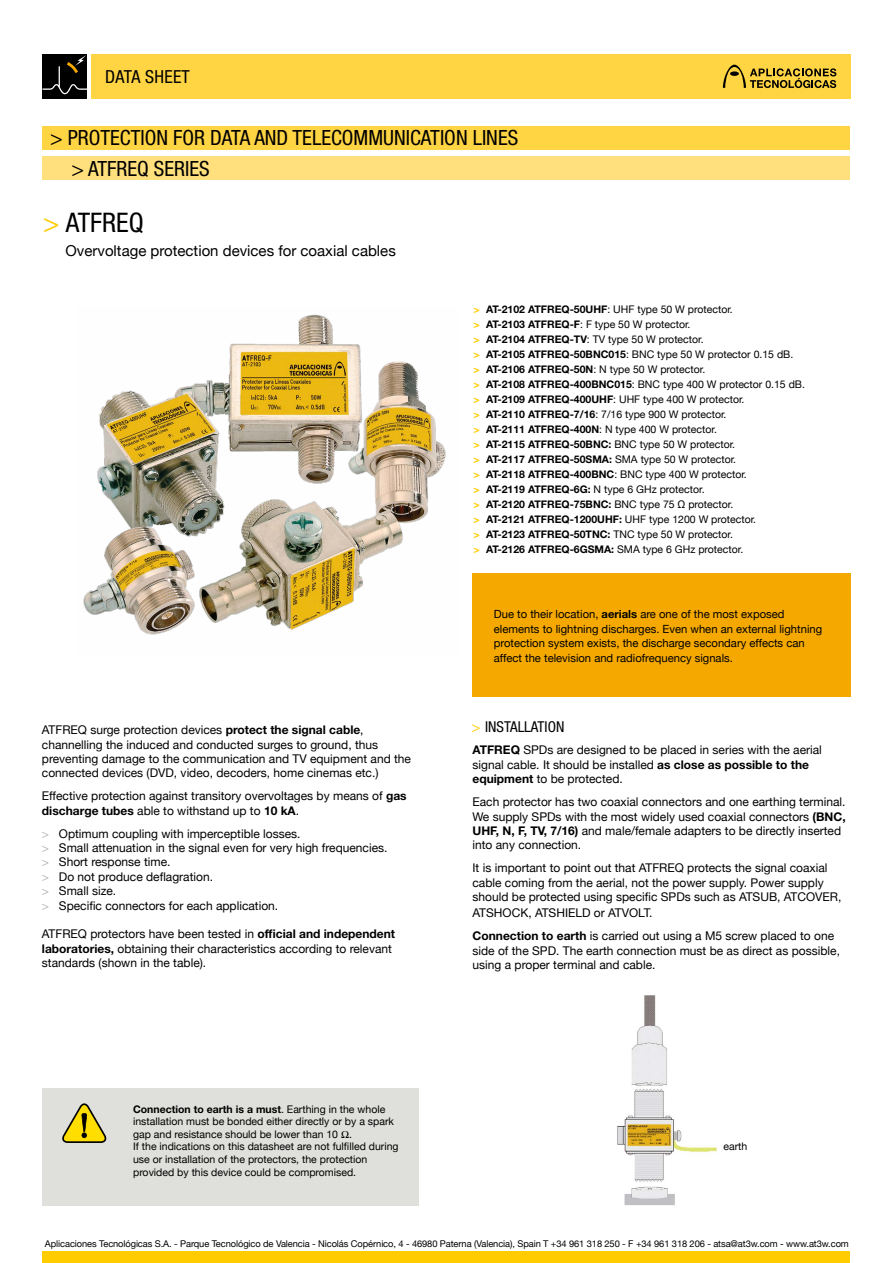
<style>
.page{position:relative;width:893px;height:1263px;background:#fff}
.page>*{position:absolute;margin:0;border:0;box-sizing:border-box;transform-origin:0 0}
.t1{font:condensed 27px "Helvetica Neue LT Std";color:#000}
.t2{font:condensed 21px "Helvetica Neue LT Std";color:#000}
.t3{font:condensed 18px "Helvetica Neue LT Std";letter-spacing:.015em;color:#000}
.t4{font:15px "Helvetica Neue";color:#000}
.t5{font:condensed 15px "Helvetica Neue LT Std";color:#000}
.t6{font:12px/14.4px "Helvetica Neue";color:#000}
.t7{font:11.25px/14.4px "Helvetica Neue";color:#000}
.t8{font:10.5px/15px "Helvetica Neue";color:#000}
.t9{font:700 10.5px/15px "Helvetica Neue LT Std";color:#000}
.t10{font:700 10.5px/15px "Helvetica Neue LT Std";color:#fc0;text-align:justify}
.t11{font:9.3px "Helvetica Neue";letter-spacing:-.01em;color:#000}
.s1{color:#fc0}
.s2{font-family:"Helvetica Neue LT Std";font-weight:700}
.s3{font-family:"Helvetica Neue";font-weight:400}
.s4{font-family:"Arial";font-weight:400}
.s5{color:#b3b2b2}
</style>
<div class="page">
<div style="left:43px;top:1251px;width:807px;height:12px;background:#fc0"></div>
<div style="left:43px;top:54px;width:44px;height:45px;background:#000"></div>
<svg style="left:43px;top:55px;width:44px;height:39px"></svg>
<div style="left:91px;top:54px;width:759px;height:45px;background:#ffd544"></div>
<svg style="left:723px;top:65px;width:113px;height:23px"></svg>
<img style="left:83px;top:314px;width:363px;height:321px">
<img style="left:617px;top:995px;width:100px;height:211px">
<div style="left:473px;top:573px;width:378px;height:123px;background:#f5a900"></div>
<div style="left:43px;top:157px;width:807px;height:23px;background:#ffe07d"></div>
<div style="left:43px;top:126px;width:807px;height:23px;background:#ffd544"></div>
<div style="left:43px;top:1089px;width:376px;height:117px;background:#dfdfdc"></div>
<svg style="left:62px;top:1103px;width:45px;height:40px"></svg>
<h3 class="t3" style="left:105px;top:66px;width:86px">DATA SHEET</h3>
<h2 class="t2" style="left:50px;top:126px;width:470px">&gt; PROTECTION FOR DATA AND TELECOMMUNICATION LINES</h2>
<h2 class="t2" style="left:71px;top:156px;width:140px">&gt; ATFREQ SERIES</h2>
<h1 class="t1" style="left:43px;top:207px;width:102px"><span class="s1">&gt;</span> ATFREQ</h1>
<p class="t4" style="left:66px;top:241px;width:332px">Overvoltage protection devices for coaxial cables</p>
<p class="t8" style="left:486px;top:301px;width:320px"><span class="s2">AT-2102 ATFREQ-50UHF</span>: UHF type 50 W protector.<br><span class="s2">AT-2103 ATFREQ-F</span>: F type 50 W protector.<br><span class="s2">AT-2104 ATFREQ-TV</span>: TV type 50 W protector.<br><span class="s2">AT-2105 ATFREQ-50BNC015</span>: BNC type 50 W protector 0.15 dB.<br><span class="s2">AT-2106 ATFREQ-50N</span>: N type 50 W protector.<br><span class="s2">AT-2108 ATFREQ-400BNC015</span>: BNC type 400 W protector 0.15 dB.<br><span class="s2">AT-2109 ATFREQ-400UHF</span>: UHF type 400 W protector.<br><span class="s2">AT-2110 ATFREQ-7/16</span>: 7/16 type 900 W protector.<br><span class="s2">AT-2111 ATFREQ-400N</span>: N type 400 W protector.</p>
<p class="t9" style="left:486px;top:436px;width:252px">AT-2115 ATFREQ-50BNC: <span class="s3">BNC type 50 W protector.<br></span>AT-2117 ATFREQ-50SMA: <span class="s3">SMA type 50 W protector.</span></p>
<p class="t8" style="left:486px;top:466px;width:262px"><span class="s2">AT-2118 ATFREQ-400BNC</span>: BNC type 400 W protector.<br><span class="s2">AT-2119 ATFREQ-6G:</span> N type 6 GHz protector.</p>
<p class="t9" style="left:486px;top:496px;width:272px">AT-2120 ATFREQ-75BNC: <span class="s3">BNC type 75</span> <span class="s4">Ω</span> <span class="s3">protector.<br></span>AT-2121 ATFREQ-1200UHF: <span class="s3">UHF type 1200 W protector.<br></span>AT-2123 ATFREQ-50TNC: <span class="s3">TNC type 50 W protector.</span></p>
<p class="t8" style="left:486px;top:541px;width:259px"><span class="s2">AT-2126 ATFREQ-6GSMA:</span> SMA type 6 GHz protector.</p>
<p class="t10" style="left:473px;top:301px;width:8px">&gt; &gt; &gt; &gt; &gt; &gt; &gt; &gt; &gt; &gt; &gt; &gt; &gt; &gt; &gt; &gt; &gt;</p>
<p class="t7" style="left:494px;top:607px;width:330px">Due to their location, <span class="s2">aerials</span> are one of the most exposed elements to lightning discharges. Even when an external lightning protection system exists, the discharge secondary effects can affect the television and radiofrequency signals.</p>
<p class="t6" style="left:42px;top:722px;width:323px">ATFREQ surge protection devices <span class="s2">protect the signal cable</span>,</p>
<p class="t5" style="left:472px;top:717px;width:94px"><span class="s1">&gt;</span> INSTALLATION</p>
<p class="t6" style="left:42px;top:737px;width:371px">channelling the induced and conducted surges to ground, thus preventing damage to the communication and TV equipment and the connected devices (DVD, video, decoders, home cinemas etc.)</p>
<p class="t6" style="left:42px;top:789px;width:366px">Effective protection against transitory overvoltages by means of <span class="s2">gas discharge tubes</span> able to withstand up to <span class="s2">10 kA</span>.</p>
<p class="t6" style="left:42px;top:826px;width:347px"><span class="s5">&gt;</span> Optimum coupling with imperceptible losses.<br><span class="s5">&gt;</span> Small attenuation in the signal even for very high frequencies. <span class="s5">&gt;</span> Short response time.<br><span class="s5">&gt;</span> Do not produce deflagration.<br><span class="s5">&gt;</span> Small size.<br><span class="s5">&gt;</span> Specific connectors for each application.</p>
<p class="t6" style="left:42px;top:927px;width:355px">ATFREQ protectors have been tested in <span class="s2">official and independent laboratories,</span> obtaining their characteristics according to relevant standards (shown in the table).</p>
<p class="t6" style="left:472px;top:743px;width:351px"><span class="s2">ATFREQ</span> SPDs are designed to be placed in series with the aerial signal cable. It should be installed <span class="s2">as close as possible to the equipment</span> to be protected.</p>
<p class="t6" style="left:472px;top:794px;width:375px">Each protector has two coaxial connectors and one earthing terminal.<br>We supply SPDs with the most widely used coaxial connectors <span class="s2">(BNC, UHF, N, F, TV, 7/16)</span> and male/female adapters to be directly inserted into any connection.</p>
<p class="t6" style="left:472px;top:861px;width:370px">It is important to point out that ATFREQ protects the signal coaxial cable coming from the aerial, not the power supply. Power supply should be protected using specific SPDs such as ATSUB, ATCOVER,</p>
<p class="t6" style="left:472px;top:901px;width:363px;line-height:23px">ATSHOCK, ATSHIELD or ATVOLT.<br><span class="s2">Connection to earth</span> is carried out using a M5 screw placed to one</p>
<p class="t6" style="left:472px;top:943px;width:369px">side of the SPD. The earth connection must be as direct as possible, using a proper terminal and cable.</p>
<p class="t9" style="left:133px;top:1101px;width:254px">Connection to earth is a must<span class="s3">. Earthing in the whole</span></p>
<p class="t8" style="left:133px;top:1115px;width:267px;line-height:12.6px">installation must be bonded either directly or by a spark gap and resistance should be lower than 10 Ω.<br>If the indications on this datasheet are not fulfilled during use or installation of the protectors, the protection provided by this device could be compromised.</p>
<p class="t8" style="left:723px;top:1139px;width:25px">earth</p>
<p class="t11" style="left:45px;top:1238px;width:805px">Aplicaciones Tecnológicas S.A. - Parque Tecnológico de Valencia - Nicolás Copérnico, 4 - 46980 Paterna (Valencia), Spain T +34 961 318 250 - F +34 961 318 206 - atsa@at3w.com - www.at3w.com</p>
</div>
